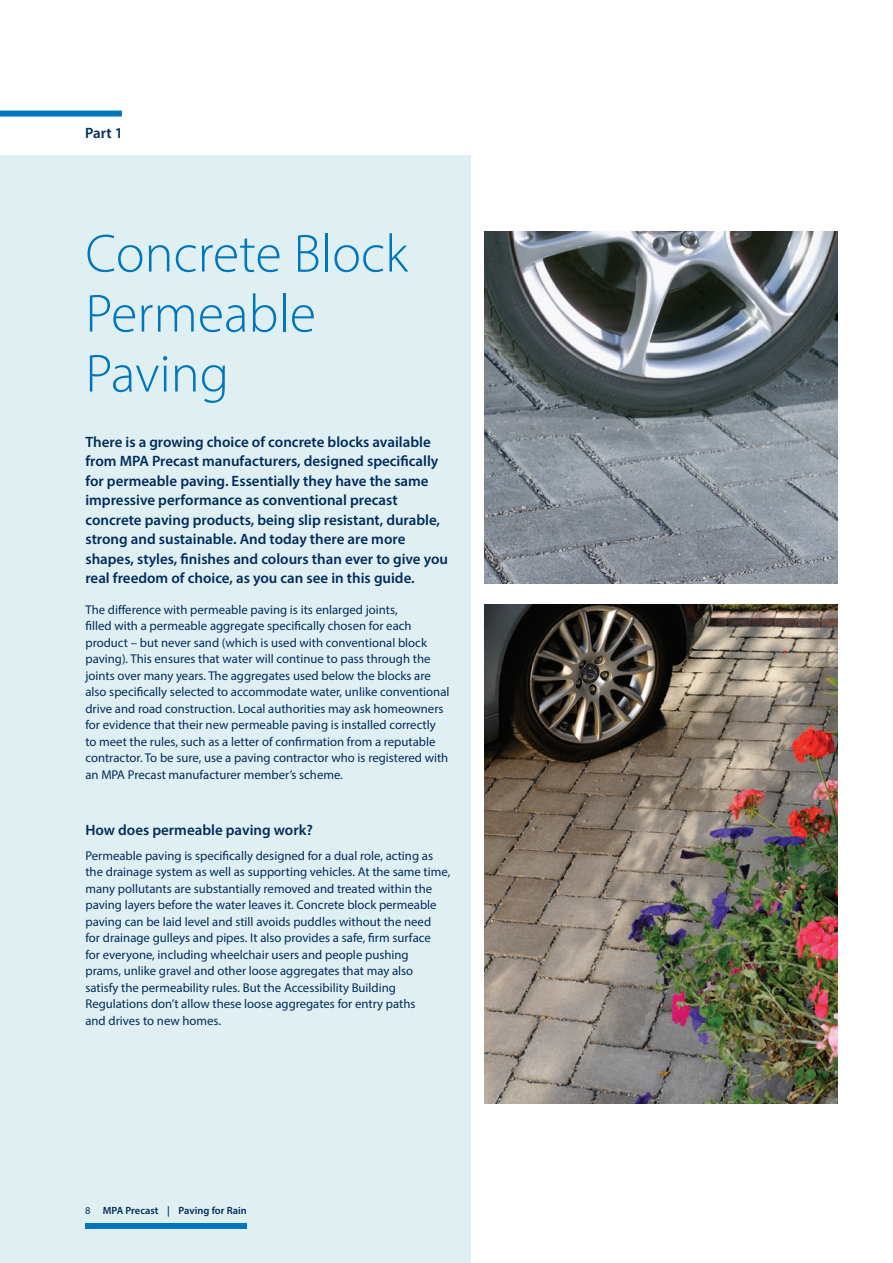
<style>
.page{position:relative;width:893px;height:1263px;background:#fff}
.page>*{position:absolute;margin:0;border:0;box-sizing:border-box;transform-origin:0 0}
.t1{font:300 54px/60px "Myriad Pro";color:#0076be}
.t2{font:600 15px/19.5px "Myriad Pro";color:#002c5d}
.t3{font:12.75px/16.5px "Myriad Pro";color:#002c5d}
.t4{font:600 10.5px "Myriad Pro";color:#002c5d}
.t5{font:10.5px "Myriad Pro";color:#002c5d}
</style>
<div class="page">
<img style="left:485px;top:604px;width:352px;height:499px">
<div style="left:0;top:156px;width:470px;height:1107px;background:#e0f0f2"></div>
<div style="left:0;top:111px;width:122px;height:6px;background:#0076be"></div>
<img style="left:485px;top:231px;width:352px;height:352px">
<div style="left:85px;top:1223px;width:162px;height:6px;background:#0076be"></div>
<p class="t2" style="left:85px;top:123px;width:39px">Part 1</p>
<p class="t1" style="left:85px;top:223px;width:324px">Concrete Block<br>Permeable<br>Paving</p>
<p class="t2" style="left:85px;top:432px;width:364px">There is a growing choice of concrete blocks available from MPA Precast manufacturers, designed specifically for permeable paving. Essentially they have the same impressive performance as conventional precast concrete paving products, being slip resistant, durable, strong and sustainable. And today there are more shapes, styles, finishes and colours than ever to give you real freedom of choice, as you can see in this guide.</p>
<p class="t3" style="left:85px;top:601px;width:366px">The difference with permeable paving is its enlarged joints,<br>filled with a permeable aggregate specifically chosen for each product – but never sand (which is used with conventional block paving). This ensures that water will continue to pass through the joints over many years. The aggregates used below the blocks are also specifically selected to accommodate water, unlike conventional drive and road construction. Local authorities may ask homeowners for evidence that their new permeable paving is installed correctly to meet the rules, such as a letter of confirmation from a reputable contractor. To be sure, use a paving contractor who is registered with an MPA Precast manufacturer member’s scheme.</p>
<p class="t2" style="left:85px;top:820px;width:229px">How does permeable paving work?</p>
<p class="t3" style="left:85px;top:847px;width:366px">Permeable paving is specifically designed for a dual role, acting as the drainage system as well as supporting vehicles. At the same time, many pollutants are substantially removed and treated within the paving layers before the water leaves it. Concrete block permeable paving can be laid level and still avoids puddles without the need<br>for drainage gulleys and pipes. It also provides a safe, firm surface<br>for everyone, including wheelchair users and people pushing<br>prams, unlike gravel and other loose aggregates that may also<br>satisfy the permeability rules. But the Accessibility Building Regulations don’t allow these loose aggregates for entry paths<br>and drives to new homes.</p>
<p class="t5" style="left:85px;top:1204px;width:7px">8</p>
<p class="t4" style="left:103px;top:1204px;width:145px">MPA Precast | Paving for Rain</p>
</div>
